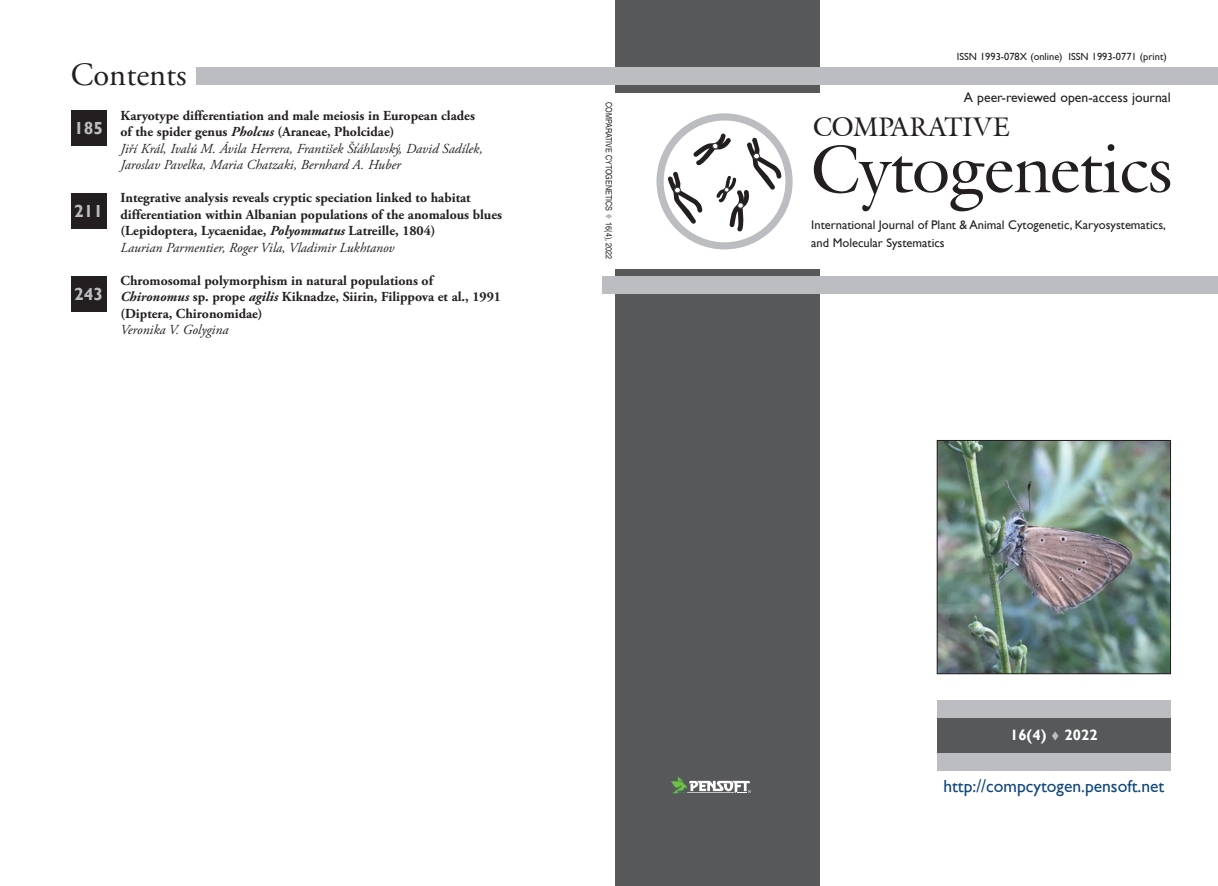
<style>
.page{position:relative;width:1218px;height:886px;background:#fff}
.page>*{position:absolute;margin:0;border:0;box-sizing:border-box;transform-origin:0 0}
.t1{font:66.25px "Galliard IT Cby BT";color:#231f20}
.t2{font:32.5px "Adobe Garamond Pro";color:#231f20}
.t3{font:26.25px "Galliard IT Cby BT";color:#231f20}
.t4{font:17.5px "Gill Sans";color:#0d467b}
.t5{font:700 17.5px "Gill Sans";color:#bcbdc0}
.t6{font:700 15px "Gill Sans";color:#fff}
.t7{font:700 13.75px/16.5px "Adobe Garamond Pro";color:#231f20}
.t8{font:italic 13.75px/16.5px "Adobe Garamond Pro";color:#231f20}
.t9{font:13.75px "Gill Sans";color:#231f20}
.t10{font:12.5px/17.5px "Gill Sans";color:#231f20}
.t11{font:10.38px "Gill Sans";color:#231f20}
.t12{font:8.75px "SP Herald Narrow";color:#231f20}
.s1{font-weight:700;font-style:normal}
.s2{font-weight:700}
.s3{font-style:italic}
.s4{font-weight:400;font-style:italic}
.s5{color:#bcbdc0}
</style>
<div class="page">
<div style="left:615px;top:269px;width:204px;height:617px;background:#57585a"></div>
<div style="left:615px;top:0;width:204px;height:92px;background:#57585a"></div>
<svg style="left:670px;top:777px;width:81px;height:17px"></svg>
<div style="left:602px;top:276px;width:615px;height:18px;background:#bcbdc0"></div>
<div style="left:71px;top:110px;width:35px;height:35px;background:#231f20"></div>
<div style="left:71px;top:276px;width:35px;height:35px;background:#231f20"></div>
<div style="left:71px;top:193px;width:35px;height:36px;background:#231f20"></div>
<div style="left:936px;top:717px;width:234px;height:36px;background:#57585a"></div>
<div style="left:936px;top:700px;width:234px;height:17px;background:#bcbdc0"></div>
<div style="left:936px;top:753px;width:234px;height:17px;background:#bcbdc0"></div>
<svg style="left:664px;top:117px;width:125px;height:129px"></svg>
<div style="left:656px;top:113px;width:136px;height:136px;border:7px solid #bcbdc0;border-radius:50%"></div>
<img style="left:938px;top:442px;width:230px;height:230px">
<div style="left:936px;top:440px;width:234px;height:234px;border:1px solid #231f20"></div>
<div style="left:197px;top:67px;width:1020px;height:18px;background:#bcbdc0"></div>
<h2 class="t2" style="left:71px;top:55px;width:117px">Contents</h2>
<p class="t5" style="left:74px;top:117px;width:30px">185</p>
<p class="t8" style="left:120px;top:108px;width:364px"><span class="s1">Karyotype differentiation and male meiosis in European clades of the spider genus</span> <span class="s2">Pholcus</span> <span class="s1">(Araneae, Pholcidae)<br></span>Jiří Král, Ivalú M. Ávila Herrera, František Šťáhlavský, David Sadílek, Jaroslav Pavelka, Maria Chatzaki, Bernhard A. Huber</p>
<p class="t7" style="left:120px;top:190px;width:383px">Integrative analysis reveals cryptic speciation linked to habitat differentiation within Albanian populations of the anomalous blues (Lepidoptera, Lycaenidae, <span class="s3">Polyommatus</span> Latreille, 1804)<br><span class="s4">Laurian Parmentier, Roger Vila, Vladimir Lukhtanov</span></p>
<p class="t7" style="left:120px;top:273px;width:382px">Chromosomal polymorphism in natural populations of<br><span class="s3">Chironomus</span> sp. prope <span class="s3">agilis</span> Kiknadze, Siirin, Filippova et al., 1991 (Diptera, Chironomidae)</p>
<p class="t8" style="left:120px;top:322px;width:109px">Veronika V. Golygina</p>
<p class="t5" style="left:74px;top:201px;width:30px">211</p>
<p class="t5" style="left:74px;top:283px;width:30px">243</p>
<p class="t12" style="left:614px;top:102px;width:159px;rotate:90deg">COMPARATIVE CYTOGENETICS <span class="s5">▼</span> 16(4), 2022</p>
<p class="t11" style="left:956px;top:51px;width:212px">ISSN 1993-078X (online) ISSN 1993-0771 (print)</p>
<p class="t9" style="left:963px;top:89px;width:208px">A peer-reviewed open-access journal</p>
<h3 class="t3" style="left:813px;top:110px;width:199px">COMPARATIVE</h3>
<h1 class="t1" style="left:811px;top:126px;width:363px">Cytogenetics</h1>
<p class="t10" style="left:811px;top:216px;width:356px">International Journal of Plant &amp; Animal Cytogenetic, Karyosystematics, and Molecular Systematics</p>
<p class="t6" style="left:1010px;top:726px;width:89px">16(4) <span class="s5">▼</span> 2022</p>
<p class="t4" style="left:943px;top:776px;width:222px">http://compcytogen.pensoft.net</p>
</div>
